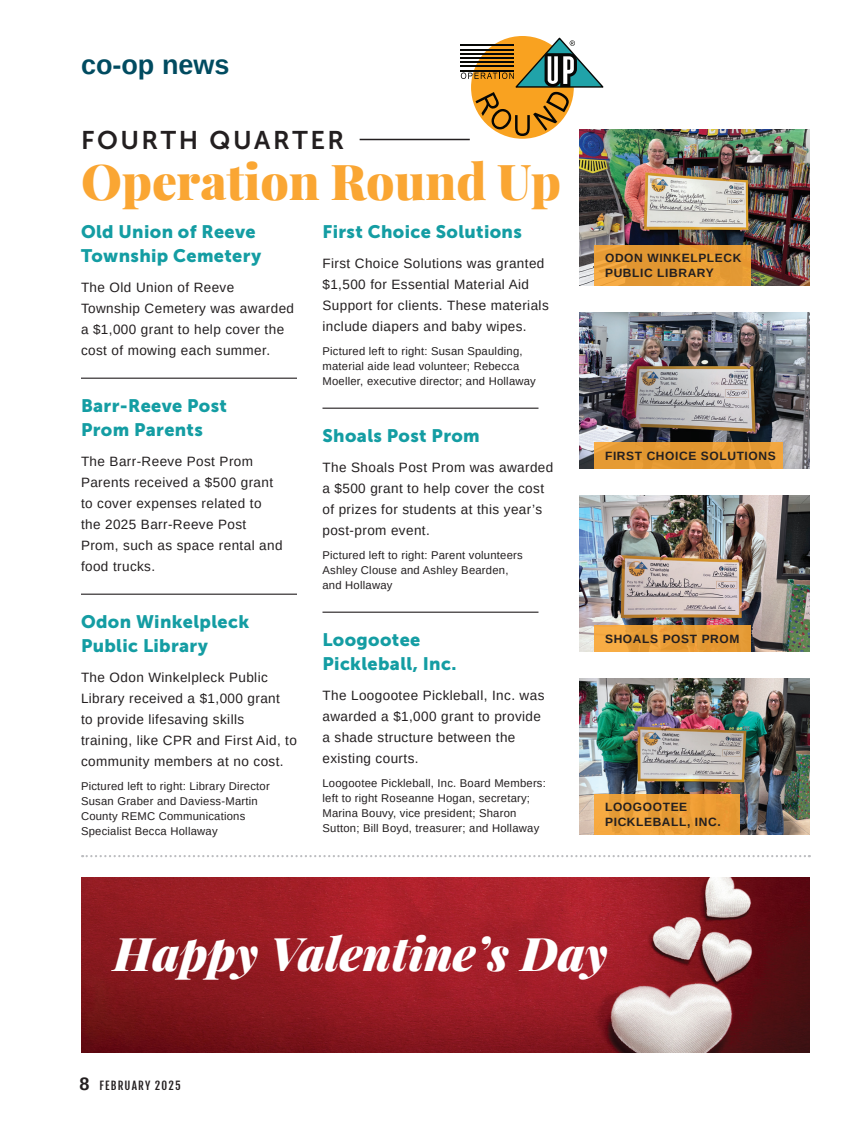
<style>
.page{position:relative;width:864px;height:1134px;background:#fff}
.page>*{position:absolute;margin:0;border:0;box-sizing:border-box;transform-origin:0 0}
.Body_Copy_Playfair_Single-Page{font:900 49.5px "Playfair Display";color:#faa633}
.Body_Copy_Playfair_Single-Page-2{font:italic 900 46.35px "Playfair Display";color:#fff}
.t1{font:700 27px "Arimo";color:#004b60}
.Body_Copy_Playfair_Single-Page-3{font:25.5px "Museo Sans 700";letter-spacing:.1em;color:#231f20}
.Body_Copy_Playfair_Single-Page-4{font:18px/24px "Museo Sans 900";letter-spacing:.02em;color:#149da3}
.Body_Copy_Playfair_Single-Page-5{font:13.5px/21px "Arimo";letter-spacing:.03em;color:#231f20}
.Body_Copy_Playfair_Single-Page-6{font:700 12px/15px "Arimo";letter-spacing:.05em;color:#231f20}
.Body_Copy_Playfair_Single-Page-7{font:11.25px/15px "Arimo";letter-spacing:.02em;color:#231f20}
.t2{font:11.25px "Fjalla One";letter-spacing:.1em;color:#231f20}
.s1{font-family:"Arimo";font-weight:700;font-size:18px}
</style>
<div class="page">
<img style="left:81px;top:878px;width:729px;height:175px">
<svg style="left:461px;top:36px;width:143px;height:100px"></svg>
<img style="left:579px;top:129px;width:231px;height:157px">
<svg style="left:594px;top:245px;width:157px;height:41px;background:#e69b34"></svg>
<img style="left:579px;top:312px;width:231px;height:157px">
<div style="left:594px;top:442px;width:189px;height:27px;background:linear-gradient(to right,#e49932,#e69b35)"></div>
<img style="left:579px;top:495px;width:231px;height:157px">
<div style="left:594px;top:625px;width:157px;height:27px;background:linear-gradient(to right,#f3a841,#e1942f)"></div>
<img style="left:579px;top:678px;width:231px;height:157px">
<div style="left:594px;top:794px;width:145px;height:41px;background:linear-gradient(to right,#f0a53f,#e79831)"></div>
<hr style="left:81px;top:378px;width:216px;height:1px;background:#231f20">
<hr style="left:81px;top:594px;width:216px;height:1px;background:#231f20">
<hr style="left:322px;top:408px;width:216px;height:1px;background:#231f20">
<hr style="left:322px;top:612px;width:216px;height:1px;background:#231f20">
<hr style="left:360px;top:139px;width:110px;height:1px;background:#231f20">
<svg style="left:82px;top:855px;width:728px;height:2px"></svg>
<h3 class="t1" style="left:81px;top:46px;width:150px">co-op news</h3>
<p class="Body_Copy_Playfair_Single-Page-3" style="left:81px;top:125px;width:265px">FOURTH QUARTER</p>
<p class="Body_Copy_Playfair_Single-Page" style="left:81px;top:142px;width:482px">Operation Round Up</p>
<p class="Body_Copy_Playfair_Single-Page-4" style="left:81px;top:219px;width:182px">Old Union of Reeve<br>Township Cemetery</p>
<p class="Body_Copy_Playfair_Single-Page-5" style="left:81px;top:277px;width:215px">The Old Union of Reeve<br>Township Cemetery was awarded a $1,000 grant to help cover the cost of mowing each summer.</p>
<p class="Body_Copy_Playfair_Single-Page-4" style="left:81px;top:393px;width:148px">Barr-Reeve Post<br>Prom Parents</p>
<p class="Body_Copy_Playfair_Single-Page-5" style="left:81px;top:451px;width:203px">The Barr-Reeve Post Prom<br>Parents received a $500 grant to cover expenses related to the 2025 Barr-Reeve Post<br>Prom, such as space rental and food trucks.</p>
<p class="Body_Copy_Playfair_Single-Page-4" style="left:81px;top:609px;width:170px">Odon Winkelpleck<br>Public Library</p>
<p class="Body_Copy_Playfair_Single-Page-5" style="left:81px;top:667px;width:217px">The Odon Winkelpleck Public<br>Library received a $1,000 grant<br>to provide lifesaving skills training, like CPR and First Aid, to community members at no cost.</p>
<p class="Body_Copy_Playfair_Single-Page-7" style="left:81px;top:778px;width:190px">Pictured left to right: Library Director<br>Susan Graber and Daviess-Martin<br>County REMC Communications<br>Specialist Becca Hollaway</p>
<h3 class="Body_Copy_Playfair_Single-Page-4" style="left:322px;top:219px;width:201px">First Choice Solutions</h3>
<p class="Body_Copy_Playfair_Single-Page-5" style="left:322px;top:253px;width:228px">First Choice Solutions was granted $1,500 for Essential Material Aid Support for clients. These materials include diapers and baby wipes.</p>
<p class="Body_Copy_Playfair_Single-Page-7" style="left:322px;top:343px;width:215px">Pictured left to right: Susan Spaulding, material aide lead volunteer; Rebecca<br>Moeller, executive director; and Hollaway</p>
<h3 class="Body_Copy_Playfair_Single-Page-4" style="left:322px;top:423px;width:159px">Shoals Post Prom</h3>
<p class="Body_Copy_Playfair_Single-Page-5" style="left:322px;top:457px;width:232px">The Shoals Post Prom was awarded a $500 grant to help cover the cost of prizes for students at this year’s post-prom event.</p>
<p class="Body_Copy_Playfair_Single-Page-7" style="left:322px;top:547px;width:202px">Pictured left to right: Parent volunteers<br>Ashley Clouse and Ashley Bearden, and Hollaway</p>
<h3 class="Body_Copy_Playfair_Single-Page-4" style="left:322px;top:627px;width:135px">Loogootee<br>Pickleball, Inc.</h3>
<p class="Body_Copy_Playfair_Single-Page-5" style="left:322px;top:685px;width:223px">The Loogootee Pickleball, Inc. was awarded a $1,000 grant to provide a shade structure between the existing courts.</p>
<p class="Body_Copy_Playfair_Single-Page-7" style="left:322px;top:775px;width:225px">Loogootee Pickleball, Inc. Board Members: left to right Roseanne Hogan, secretary; Marina Bouvy, vice president; Sharon Sutton; Bill Boyd, treasurer; and Hollaway</p>
<p class="Body_Copy_Playfair_Single-Page-6" style="left:605px;top:251px;width:138px">ODON WINKELPLECK<br>PUBLIC LIBRARY</p>
<p class="Body_Copy_Playfair_Single-Page-6" style="left:605px;top:448px;width:172px">FIRST CHOICE SOLUTIONS</p>
<p class="Body_Copy_Playfair_Single-Page-6" style="left:605px;top:631px;width:136px">SHOALS POST PROM</p>
<p class="Body_Copy_Playfair_Single-Page-6" style="left:605px;top:800px;width:117px">LOOGOOTEE<br>PICKLEBALL, INC.</p>
<p class="Body_Copy_Playfair_Single-Page-2" style="left:114px;top:916px;width:495px">Happy Valentine’s Day</p>
<p class="t2" style="left:80px;top:1079px;width:103px"><span class="s1">8</span> FEBRUARY 2025</p>
</div>
